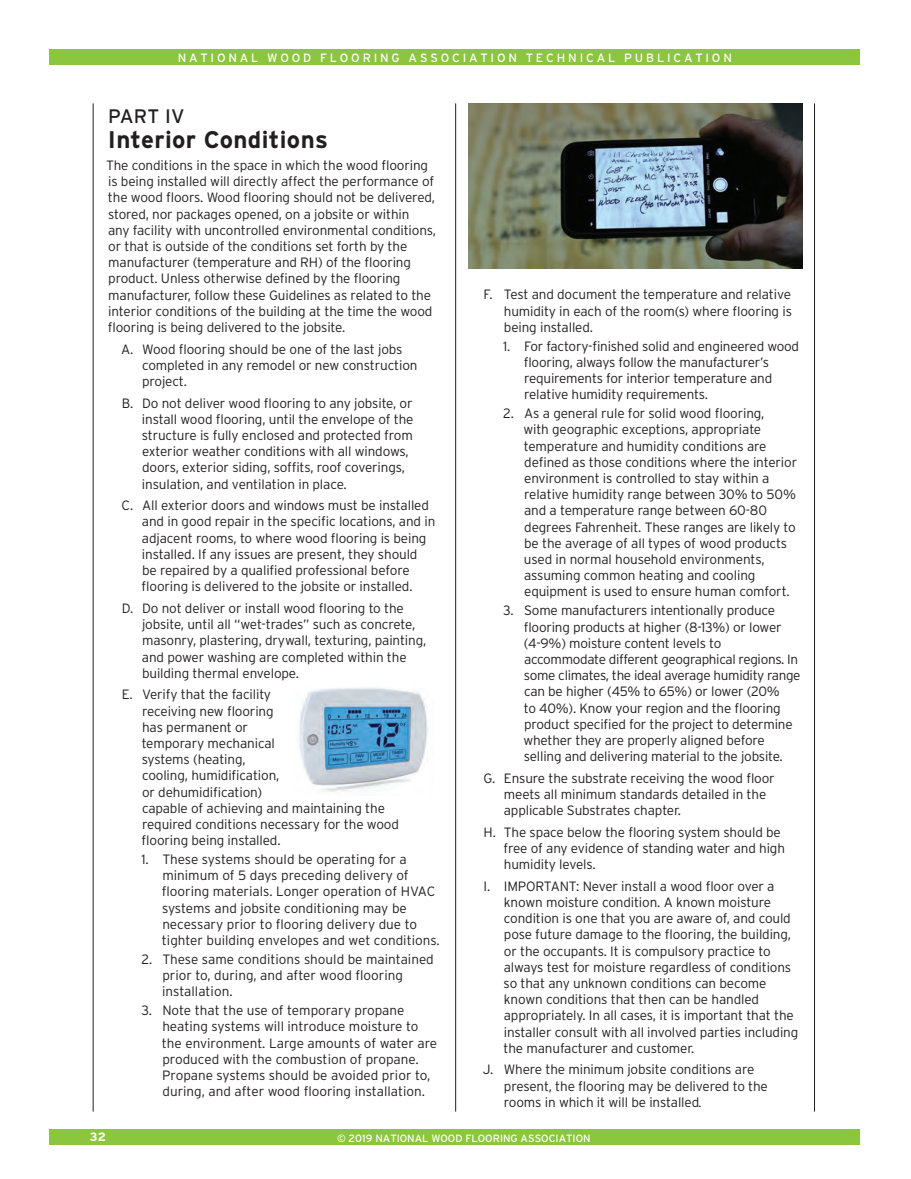
<style>
.page{position:relative;width:911px;height:1179px;background:#fff}
.page>*{position:absolute;margin:0;border:0;box-sizing:border-box;transform-origin:0 0}
.t1{font:700 24px "Interstate";letter-spacing:.015em;color:#231f20}
.t2{font:19.5px "Interstate";letter-spacing:.005em;color:#231f20}
.t3{font:300 13.5px/16.2px "Interstate";letter-spacing:-.01em;color:#231f20}
.t4{font:12px "Interstate";letter-spacing:.235em;color:#fff}
.t5{font:700 12px "Interstate";color:#fff}
.t6{font:10.5px "Interstate";color:#fff}
.s1{font-style:italic;font-size:12px}
</style>
<div class="page">
<div style="left:49px;top:49px;width:810px;height:15px;background:#8bc63e"></div>
<div style="left:49px;top:1129px;width:810px;height:16px;background:#8bc63e"></div>
<hr style="left:455px;top:103px;width:1px;height:1008px;background:#231f20">
<hr style="left:813px;top:103px;width:1px;height:1008px;background:#231f20">
<hr style="left:93px;top:103px;width:1px;height:1008px;background:#231f20">
<img style="left:468px;top:103px;width:333px;height:166px">
<img style="left:298px;top:687px;width:130px;height:105px">
<p class="t4" style="left:178px;top:50px;width:555px">NATIONAL WOOD FLOORING ASSOCIATION TECHNICAL PUBLICATION</p>
<h2 class="t2" style="left:108px;top:104px;width:78px">PART IV</h2>
<h1 class="t1" style="left:108px;top:125px;width:221px">Interior Conditions</h1>
<p class="t3" style="left:106px;top:157px;width:331px">The conditions in the space in which the wood flooring is being installed will directly affect the performance of the wood floors. Wood flooring should not be delivered, stored, nor packages opened, on a jobsite or within<br>any facility with uncontrolled environmental conditions, or that is outside of the conditions set forth by the manufacturer (temperature and RH) of the flooring product. Unless otherwise defined by the flooring manufacturer, follow these Guidelines as related to the interior conditions of the building at the time the wood flooring is being delivered to the jobsite.</p>
<p class="t3" style="left:142px;top:341px;width:277px;text-indent:-21px">A. Wood flooring should be one of the last jobs completed in any remodel or new construction project.</p>
<p class="t3" style="left:142px;top:395px;width:273px;text-indent:-20px">B. Do not deliver wood flooring to any jobsite, or install wood flooring, until the envelope of the structure is fully enclosed and protected from exterior weather conditions with all windows, doors, exterior siding, soffits, roof coverings, insulation, and ventilation in place.</p>
<p class="t3" style="left:141px;top:497px;width:295px;text-indent:-20px">C. All exterior doors and windows must be installed and in good repair in the specific locations, and in adjacent rooms, to where wood flooring is being installed. If any issues are present, they should<br>be repaired by a qualified professional before flooring is delivered to the jobsite or installed.</p>
<p class="t3" style="left:142px;top:600px;width:286px;text-indent:-20px">D. Do not deliver or install wood flooring to the jobsite, until all “wet-trades” such as concrete, masonry, plastering, drywall, texturing, painting, and power washing are completed within the building thermal envelope.</p>
<p class="t3" style="left:141px;top:686px;width:259px;text-indent:-20px">E. Verify that the facility<br>receiving new flooring<br>has permanent or<br>temporary mechanical<br>systems (heating,<br>cooling, humidification,<br>or dehumidification)<br>capable of achieving and maintaining the required conditions necessary for the wood flooring being installed.</p>
<p class="t3" style="left:162px;top:851px;width:279px;text-indent:-21px">1. These systems should be operating for a minimum of 5 days preceding delivery of flooring materials. Longer operation of HVAC systems and jobsite conditioning may be necessary prior to flooring delivery due to tighter building envelopes and wet conditions.</p>
<p class="t3" style="left:162px;top:951px;width:273px;text-indent:-21px">2. These same conditions should be maintained prior to, during, and after wood flooring installation.</p>
<p class="t3" style="left:162px;top:1002px;width:276px;text-indent:-21px">3. Note that the use of temporary propane heating systems will introduce moisture to the environment. Large amounts of water are produced with the combustion of propane.<br>Propane systems should be avoided prior to, during, and after wood flooring installation.</p>
<p class="t3" style="left:503px;top:286px;width:289px;text-align:justify;text-indent:-20px">F. Test and document the temperature and relative humidity in each of the room(s) where flooring is being installed.</p>
<p class="t3" style="left:523px;top:338px;width:277px;text-indent:-21px">1. For factory-finished solid and engineered wood flooring, always follow the manufacturer’s requirements for interior temperature and relative humidity requirements.</p>
<p class="t3" style="left:523px;top:405px;width:275px;text-indent:-20px">2. As a general rule for solid wood flooring,<br>with geographic exceptions, appropriate temperature and humidity conditions are defined as those conditions where the interior environment is controlled to stay within a relative humidity range between 30% to 50% and a temperature range between 60-80 degrees Fahrenheit. These ranges are likely to be the average of all types of wood products used in normal household environments, assuming common heating and cooling equipment is used to ensure human comfort.</p>
<p class="t3" style="left:523px;top:602px;width:278px;text-indent:-20px">3. Some manufacturers intentionally produce flooring products at higher (8-13%) or lower (4-9%) moisture content levels to accommodate different geographical regions. In some climates, the ideal average humidity range can be higher (45% to 65%) or lower (20%<br>to 40%). Know your region and the flooring product specified for the project to determine whether they are properly aligned before selling and delivering material to the jobsite.</p>
<p class="t3" style="left:503px;top:770px;width:272px;text-indent:-20px">G. Ensure the substrate receiving the wood floor meets all minimum standards detailed in the applicable Substrates chapter.</p>
<p class="t3" style="left:503px;top:824px;width:283px;text-indent:-20px">H. The space below the flooring system should be free of any evidence of standing water and high humidity levels.</p>
<p class="t3" style="left:503px;top:878px;width:296px;text-indent:-20px">I. IMPORTANT: Never install a wood floor over a known moisture condition. A known moisture condition is one that you are aware of, and could pose future damage to the flooring, the building, or the occupants. It is compulsory practice to always test for moisture regardless of conditions so that any unknown conditions can become known conditions that then can be handled appropriately. In all cases, it is important that the installer consult with all involved parties including the manufacturer and customer.</p>
<p class="t3" style="left:503px;top:1061px;width:265px;text-indent:-21px">J. Where the minimum jobsite conditions are present, the flooring may be delivered to the rooms in which it will be installed<span class="s1">.</span></p>
<p class="t5" style="left:90px;top:1130px;width:17px">32</p>
<p class="t6" style="left:337px;top:1131px;width:255px">© 2019 NATIONAL WOOD FLOORING ASSOCIATION</p>
</div>
